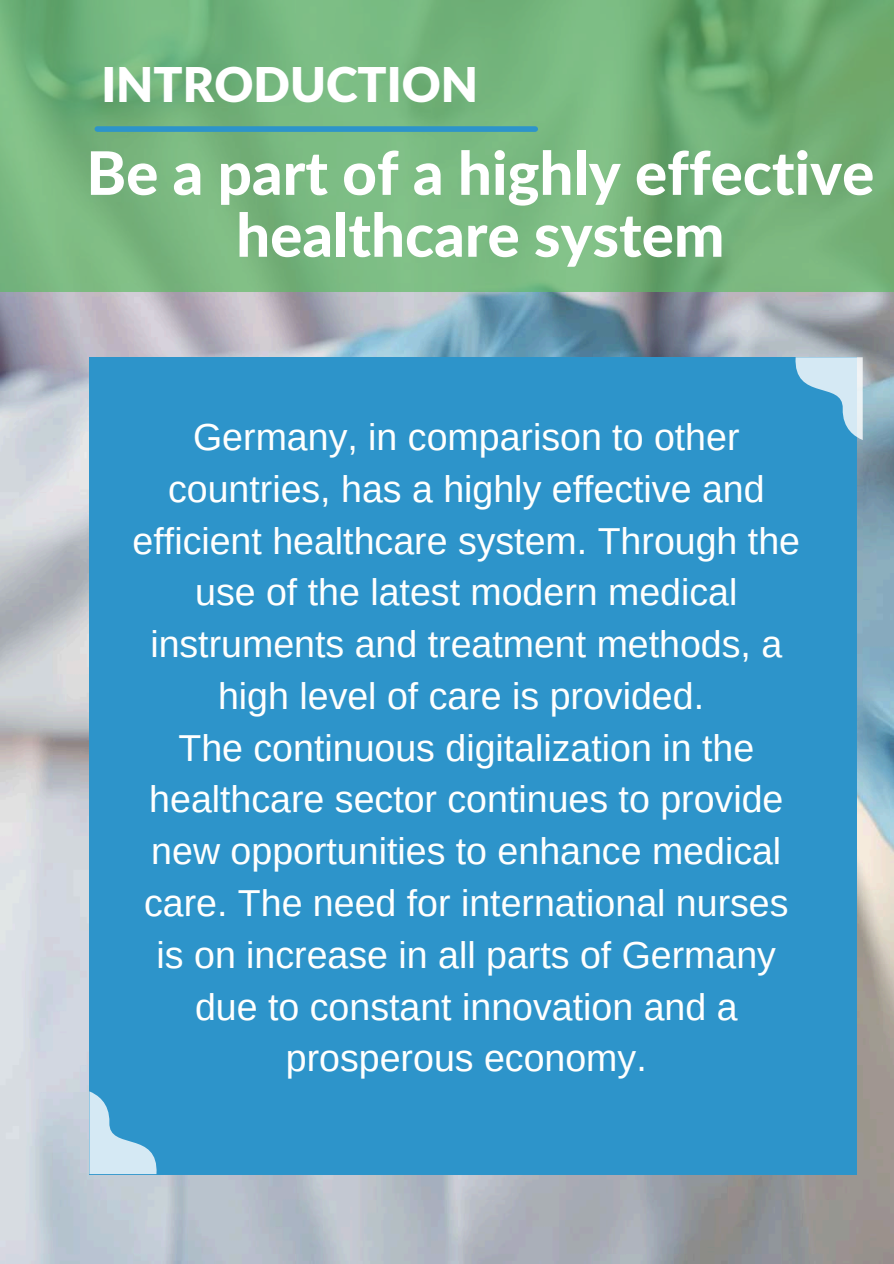
<style>
.page{position:relative;width:894px;height:1264px;background:#fff}
.page>*{position:absolute;margin:0;border:0;box-sizing:border-box;transform-origin:0 0}
.t1{font:800 60px/61.8px "Lato Latin";color:#fff;text-align:center}
.t2{font:900 48px "Lato Latin";color:#fff}
.t3{font:37.5px/51.8px "Arimo";color:#fffffe;text-align:center}
</style>
<div class="page">
<img style="left:0;top:292px;width:893px;height:971px">
<svg style="left:0;top:0;width:893px;height:292px;fill:#77b67e"></svg>
<div style="left:89px;top:357px;width:767px;height:817px;background:#2d94ca"></div>
<svg style="left:89px;top:1091px;width:68px;height:83px"></svg>
<svg style="left:795px;top:357px;width:67px;height:82px"></svg>
<div style="left:97px;top:126px;width:438px;height:6px;background:#2d94ca"></div>
<p class="t2" style="left:101px;top:64px;width:378px">INTRODUCTION</p>
<h1 class="t1" style="left:86px;top:146px;width:789px">Be a part of a highly effective healthcare system</h1>
<p class="t3" style="left:133px;top:411px;width:668px">Germany, in comparison to other countries, has a highly effective and efficient healthcare system. Through the use of the latest modern medical instruments and treatment methods, a high level of care is provided.<br>The continuous digitalization in the healthcare sector continues to provide new opportunities to enhance medical care. The need for international nurses is on increase in all parts of Germany due to constant innovation and a prosperous economy.</p>
</div>
